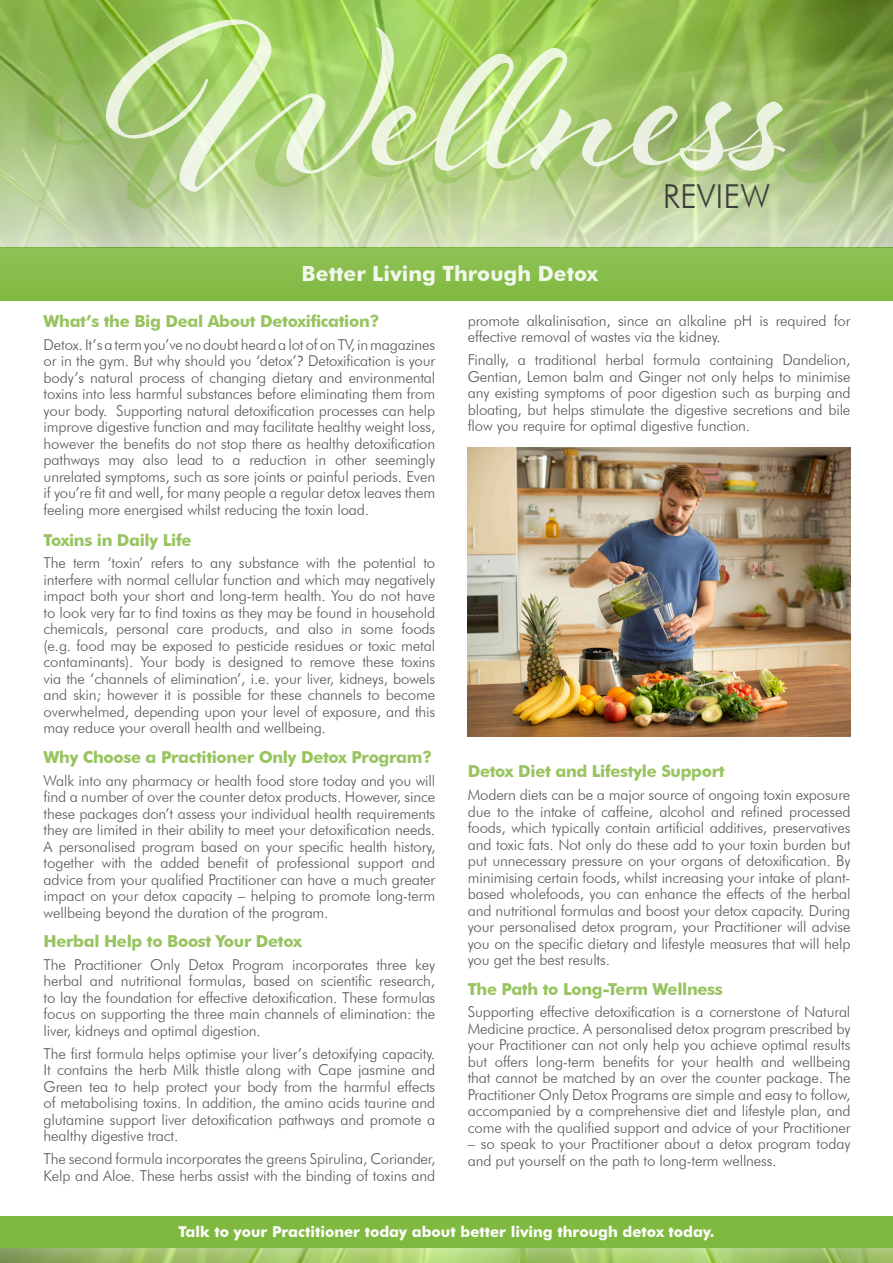
<style>
.page{position:relative;width:893px;height:1263px;background:#fff}
.page>*{position:absolute;margin:0;border:0;box-sizing:border-box;transform-origin:0 0}
.t1{font:300 33px "Futura BT";color:#3e3e3f}
.t2{font:700 21px "Futura BT";color:#fff}
.body_true{font:700 16.5px "Futura BT";letter-spacing:-.02em;color:#98c460}
.body_true-2{font:300 15px/16.5px "Futura BT";letter-spacing:-.01em;color:#57585a;text-align:justify}
.t3{font:700 15px "Futura BT";color:#fff}
.s1{font-family:"Flareserif 821 BT";font-size:13.5px}
</style>
<div class="page">
<img style="left:0;top:1248px;width:893px;height:15px">
<div style="left:0;top:1216px;width:893px;height:32px;background:#80b940"></div>
<div style="left:0;top:0;width:893px;height:300px;background:#88bd4b"></div>
<img style="left:0;top:0;width:893px;height:247px">
<svg style="left:39px;top:2px;width:813px;height:207px"></svg>
<svg style="left:106px;top:19px;width:679px;height:173px;background:#afd07c"></svg>
<img style="left:468px;top:448px;width:382px;height:288px">
<p class="t2" style="left:302px;top:261px;width:298px">Better Living Through Detox</p>
<p class="t1" style="left:663px;top:176px;width:109px">REVIEW</p>
<p class="body_true" style="left:44px;top:311px;width:337px">What’s the Big Deal About Detoxification?</p>
<p class="body_true-2" style="left:44px;top:336px;width:393px">Detox. It’s a term you’ve no doubt heard a lot of on TV, in magazines or in the gym. But why should you ‘detox’<span class="s1">?</span> Detoxification is your body’s natural process of changing dietary and environmental toxins into less harmful substances before eliminating them from your body. Supporting natural detoxification processes can help improve digestive function and may facilitate healthy weight loss, however the benefits do not stop there as healthy detoxification pathways may also lead to a reduction in other seemingly unrelated symptoms, such as sore joints or painful periods. Even if you’re fit and well, for many people a regular detox leaves them feeling more energised whilst reducing the toxin load.</p>
<p class="body_true" style="left:44px;top:530px;width:149px">Toxins in Daily Life</p>
<p class="body_true-2" style="left:44px;top:555px;width:393px">The term ‘toxin’ refers to any substance with the potential to interfere with normal cellular function and which may negatively impact both your short and long-term health. You do not have to look very far to find toxins as they may be found in household chemicals, personal care products, and also in some foods (e.g. food may be exposed to pesticide residues or toxic metal contaminants). Your body is designed to remove these toxins via the ‘channels of elimination’, i.e. your liver, kidneys, bowels and skin; however it is possible for these channels to become overwhelmed, depending upon your level of exposure, and this may reduce your overall health and wellbeing.</p>
<p class="body_true" style="left:44px;top:747px;width:390px">Why Choose a Practitioner Only Detox Program?</p>
<p class="body_true-2" style="left:44px;top:772px;width:393px">Walk into any pharmacy or health food store today and you will find a number of over the counter detox products. However, since these packages don’t assess your individual health requirements they are limited in their ability to meet your detoxification needs.<br>A personalised program based on your specific health history, together with the added benefit of professional support and advice from your qualified Practitioner can have a much greater impact on your detox capacity – helping to promote long-term wellbeing beyond the duration of the program.</p>
<p class="body_true" style="left:44px;top:931px;width:260px">Herbal Help to Boost Your Detox</p>
<p class="body_true-2" style="left:44px;top:956px;width:393px">The Practitioner Only Detox Program incorporates three key herbal and nutritional formulas, based on scientific research, to lay the foundation for effective detoxification. These formulas focus on supporting the three main channels of elimination: the liver, kidneys and optimal digestion.</p>
<p class="body_true-2" style="left:44px;top:1045px;width:393px">The first formula helps optimise your liver’s detoxifying capacity.<br>It contains the herb Milk thistle along with Cape jasmine and Green tea to help protect your body from the harmful effects of metabolising toxins. In addition, the amino acids taurine and glutamine support liver detoxification pathways and promote a healthy digestive tract.</p>
<p class="body_true-2" style="left:44px;top:1150px;width:393px">The second formula incorporates the greens Spirulina, Coriander,<br>Kelp and Aloe. These herbs assist with the binding of toxins and</p>
<p class="body_true-2" style="left:468px;top:312px;width:384px">promote alkalinisation, since an alkaline pH is required for effective removal of wastes via the kidney.</p>
<p class="body_true-2" style="left:468px;top:351px;width:384px">Finally, a traditional herbal formula containing Dandelion, Gentian, Lemon balm and Ginger not only helps to minimise any existing symptoms of poor digestion such as burping and bloating, but helps stimulate the digestive secretions and bile flow you require for optimal digestive function.</p>
<p class="body_true" style="left:468px;top:761px;width:258px">Detox Diet and Lifestyle Support</p>
<p class="body_true-2" style="left:468px;top:786px;width:384px">Modern diets can be a major source of ongoing toxin exposure due to the intake of caffeine, alcohol and refined processed foods, which typically contain artificial additives, preservatives and toxic fats. Not only do these add to your toxin burden but put unnecessary pressure on your organs of detoxification. By minimising certain foods, whilst increasing your intake of plant&shy;based wholefoods, you can enhance the effects of the herbal and nutritional formulas and boost your detox capacity. During your personalised detox program, your Practitioner will advise you on the specific dietary and lifestyle measures that will help you get the best results.</p>
<p class="body_true" style="left:468px;top:979px;width:257px">The Path to Long-Term Wellness</p>
<p class="body_true-2" style="left:468px;top:1004px;width:384px">Supporting effective detoxification is a cornerstone of Natural Medicine practice. A personalised detox program prescribed by your Practitioner can not only help you achieve optimal results but offers long-term benefits for your health and wellbeing that cannot be matched by an over the counter package. The Practitioner Only Detox Programs are simple and easy to follow, accompanied by a comprehensive diet and lifestyle plan, and come with the qualified support and advice of your Practitioner</p>
<p class="body_true-2" style="left:468px;top:1136px;width:384px">– so speak to your Practitioner about a detox program today and put yourself on the path to long-term wellness.</p>
<p class="t3" style="left:179px;top:1222px;width:537px">Talk to your Practitioner today about better living through detox today.</p>
</div>
